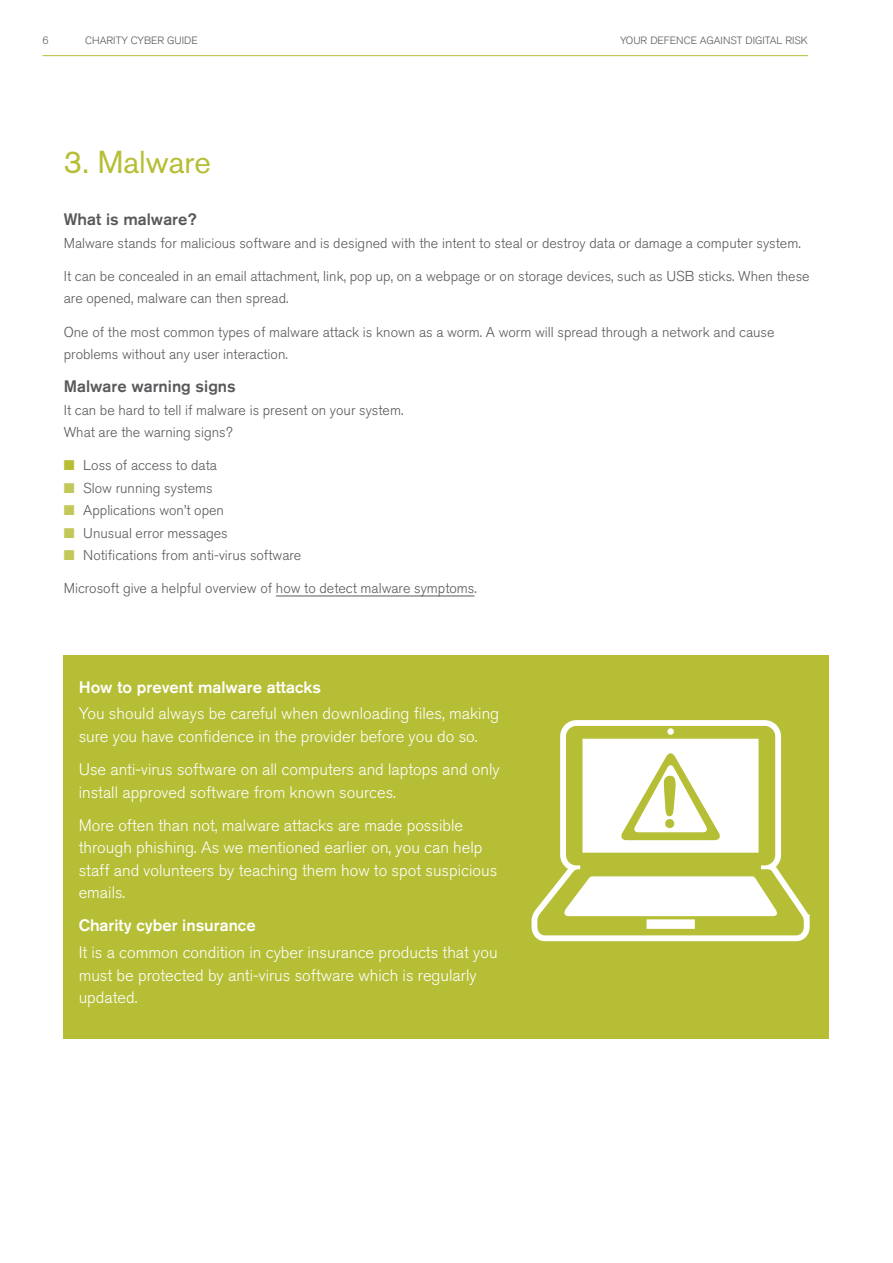
<style>
.page{position:relative;width:893px;height:1263px;background:#fff}
.page>*{position:absolute;margin:0;border:0;box-sizing:border-box;transform-origin:0 0}
.t1{font:31.5px "Akzidenz Grotesk BQ";color:#b5be35}
.t2{font:300 16.5px/22.5px "Akzidenz Grotesk BQ";color:#fff}
.t3{font:500 16.5px "Akzidenz Grotesk BQ";color:#fff}
.t4{font:500 16.5px "Akzidenz Grotesk BQ";color:#58595b}
.t5{font:300 14.25px/22.5px "Akzidenz Grotesk BQ";color:#58595b}
.t6{font:300 10.5px "Akzidenz Grotesk BQ";color:#58595b}
.s1{color:#b5be35}
.s2{color:#c3c85b}
</style>
<div class="page">
<hr style="left:43px;top:55px;width:765px;height:1px;background:#b5be35">
<hr style="left:276px;top:595px;width:198px;height:1px;background:#58595b">
<div style="left:64px;top:656px;width:765px;height:383px;background:#b5be35"></div>
<svg style="left:531px;top:720px;width:279px;height:221px"></svg>
<svg style="left:537px;top:726px;width:267px;height:209px"></svg>
<svg style="left:620px;top:752px;width:101px;height:88px"></svg>
<p class="t6" style="left:43px;top:34px;width:8px">6</p>
<p class="t6" style="left:85px;top:34px;width:114px">CHARITY CYBER GUIDE</p>
<p class="t6" style="left:620px;top:34px;width:189px">YOUR DEFENCE AGAINST DIGITAL RISK</p>
<h1 class="t1" style="left:64px;top:143px;width:148px">3. Malware</h1>
<p class="t4" style="left:64px;top:209px;width:134px">What is malware?</p>
<p class="t5" style="left:64px;top:232px;width:738px">Malware stands for malicious software and is designed with the intent to steal or destroy data or damage a computer system.</p>
<p class="t5" style="left:64px;top:265px;width:747px">It can be concealed in an email attachment, link, pop up, on a webpage or on storage devices, such as USB sticks. When these are opened, malware can then spread.</p>
<p class="t5" style="left:64px;top:321px;width:712px">One of the most common types of malware attack is known as a worm. A worm will spread through a network and cause problems without any user interaction.</p>
<p class="t4" style="left:64px;top:376px;width:174px">Malware warning signs</p>
<p class="t5" style="left:64px;top:399px;width:341px">It can be hard to tell if malware is present on your system.<br>What are the warning signs?</p>
<p class="t5" style="left:64px;top:454px;width:155px"><span class="s1">■</span> Loss of access to data</p>
<p class="t5" style="left:64px;top:477px;width:150px"><span class="s2">■</span> Slow running systems</p>
<p class="t5" style="left:64px;top:499px;width:162px"><span class="s2">■</span> Applications won’t open</p>
<p class="t5" style="left:64px;top:522px;width:166px"><span class="s2">■</span> Unusual error messages</p>
<p class="t5" style="left:64px;top:544px;width:239px"><span class="s2">■</span> Notifications from anti-virus software</p>
<p class="t5" style="left:64px;top:578px;width:415px">Microsoft give a helpful overview of how to detect malware symptoms.</p>
<p class="t3" style="left:79px;top:677px;width:244px">How to prevent malware attacks</p>
<p class="t2" style="left:79px;top:703px;width:422px">You should always be careful when downloading files, making sure you have confidence in the provider before you do so.</p>
<p class="t2" style="left:79px;top:758px;width:423px">Use anti-virus software on all computers and laptops and only install approved software from known sources.</p>
<p class="t2" style="left:79px;top:814px;width:420px">More often than not, malware attacks are made possible through phishing. As we mentioned earlier on, you can help staff and volunteers by teaching them how to spot suspicious emails.</p>
<p class="t3" style="left:79px;top:915px;width:179px">Charity cyber insurance</p>
<p class="t2" style="left:79px;top:941px;width:421px">It is a common condition in cyber insurance products that you must be protected by anti-virus software which is regularly updated.</p>
</div>
